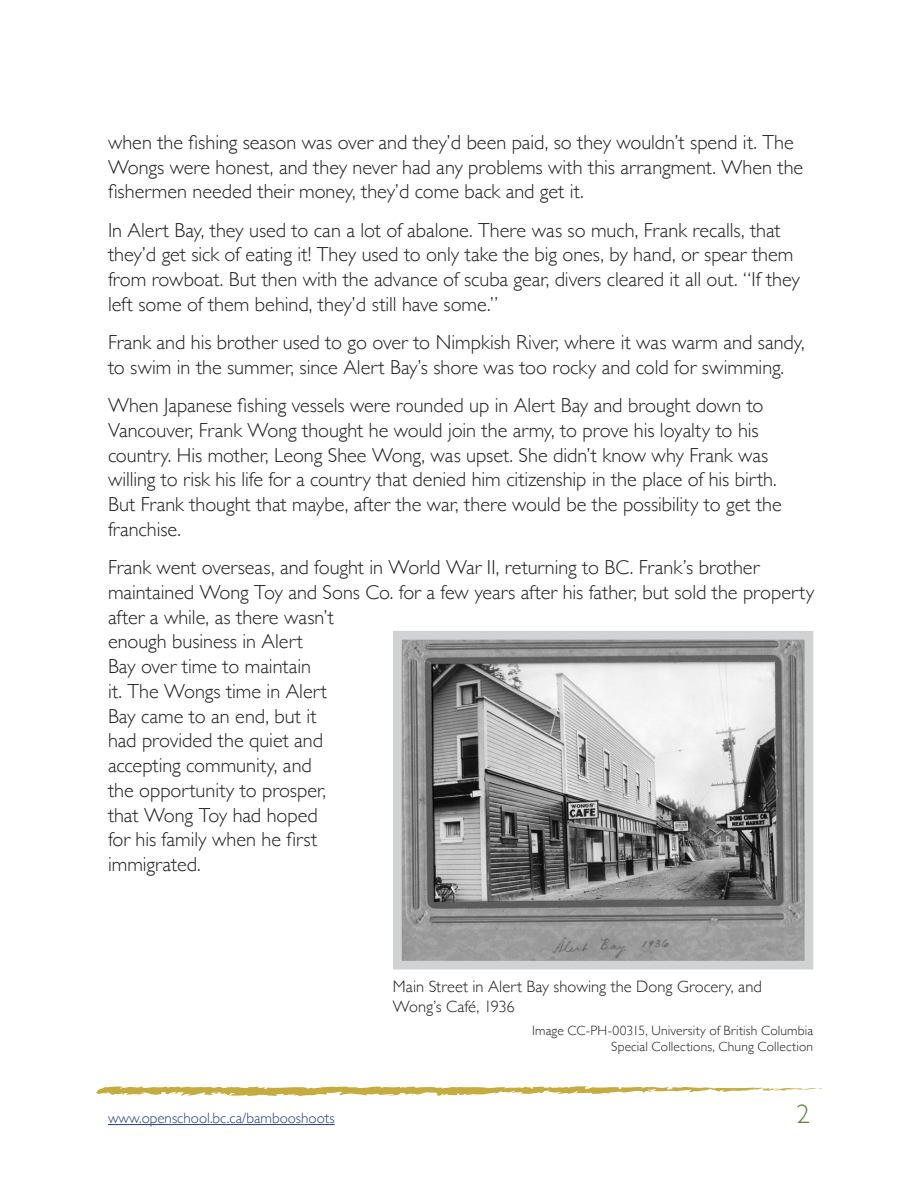
<style>
.page{position:relative;width:918px;height:1188px;background:#fff}
.page>*{position:absolute;margin:0;border:0;box-sizing:border-box;transform-origin:0 0}
.t1{font:300 27px "Gill Sans";color:#5b873b}
.Body{font:300 20.25px/24.8px "Gill Sans";color:#231f20}
.t2{font:300 16.5px/19.8px "Gill Sans";color:#231f20}
.t3{font:300 15px "Gill Sans";color:#253e88}
.t4{font:300 13.5px/16.2px "Gill Sans";letter-spacing:.01em;color:#231f20;text-align:right}
</style>
<div class="page">
<svg style="left:96px;top:1086px;width:726px;height:10px"></svg>
<hr style="left:108px;top:1124px;width:227px;height:1px;background:#253e88">
<img style="left:403px;top:641px;width:400px;height:319px">
<div style="left:393px;top:631px;width:420px;height:339px;border:9px solid #d1d2d4"></div>
<p class="Body" style="left:108px;top:129px;width:697px">when the fishing season was over and they’d been paid, so they wouldn’t spend it. The<br>Wongs were honest, and they never had any problems with this arrangment. When the fishermen needed their money, they’d come back and get it.</p>
<p class="Body" style="left:108px;top:217px;width:693px">In Alert Bay, they used to can a lot of abalone. There was so much, Frank recalls, that they’d get sick of eating it! They used to only take the big ones, by hand, or spear them from rowboat. But then with the advance of scuba gear, divers cleared it all out. “If they left some of them behind, they’d still have some.”</p>
<p class="Body" style="left:108px;top:329px;width:698px">Frank and his brother used to go over to Nimpkish River, where it was warm and sandy, to swim in the summer, since Alert Bay’s shore was too rocky and cold for swimming.</p>
<p class="Body" style="left:108px;top:392px;width:675px">When Japanese fishing vessels were rounded up in Alert Bay and brought down to Vancouver, Frank Wong thought he would join the army, to prove his loyalty to his country. His mother, Leong Shee Wong, was upset. She didn’t know why Frank was willing to risk his life for a country that denied him citizenship in the place of his birth.<br>But Frank thought that maybe, after the war, there would be the possibility to get the franchise.</p>
<p class="Body" style="left:108px;top:554px;width:708px">Frank went overseas, and fought in World War II, returning to BC. Frank’s brother maintained Wong Toy and Sons Co. for a few years after his father, but sold the property after a while, as there wasn’t<br>enough business in Alert<br>Bay over time to maintain<br>it. The Wongs time in Alert<br>Bay came to an end, but it<br>had provided the quiet and<br>accepting community, and<br>the opportunity to prosper,<br>that Wong Toy had hoped<br>for his family when he first<br>immigrated.</p>
<p class="t2" style="left:393px;top:976px;width:370px">Main Street in Alert Bay showing the Dong Grocery, and<br>Wong’s Café, 1936</p>
<p class="t4" style="left:532px;top:1022px;width:283px">Image CC-PH-00315, University of British Columbia<br>Special Collections, Chung Collection</p>
<p class="t3" style="left:108px;top:1107px;width:228px">www.openschool.bc.ca/bambooshoots</p>
<h1 class="t1" style="left:796px;top:1093px;width:15px">2</h1>
</div>
